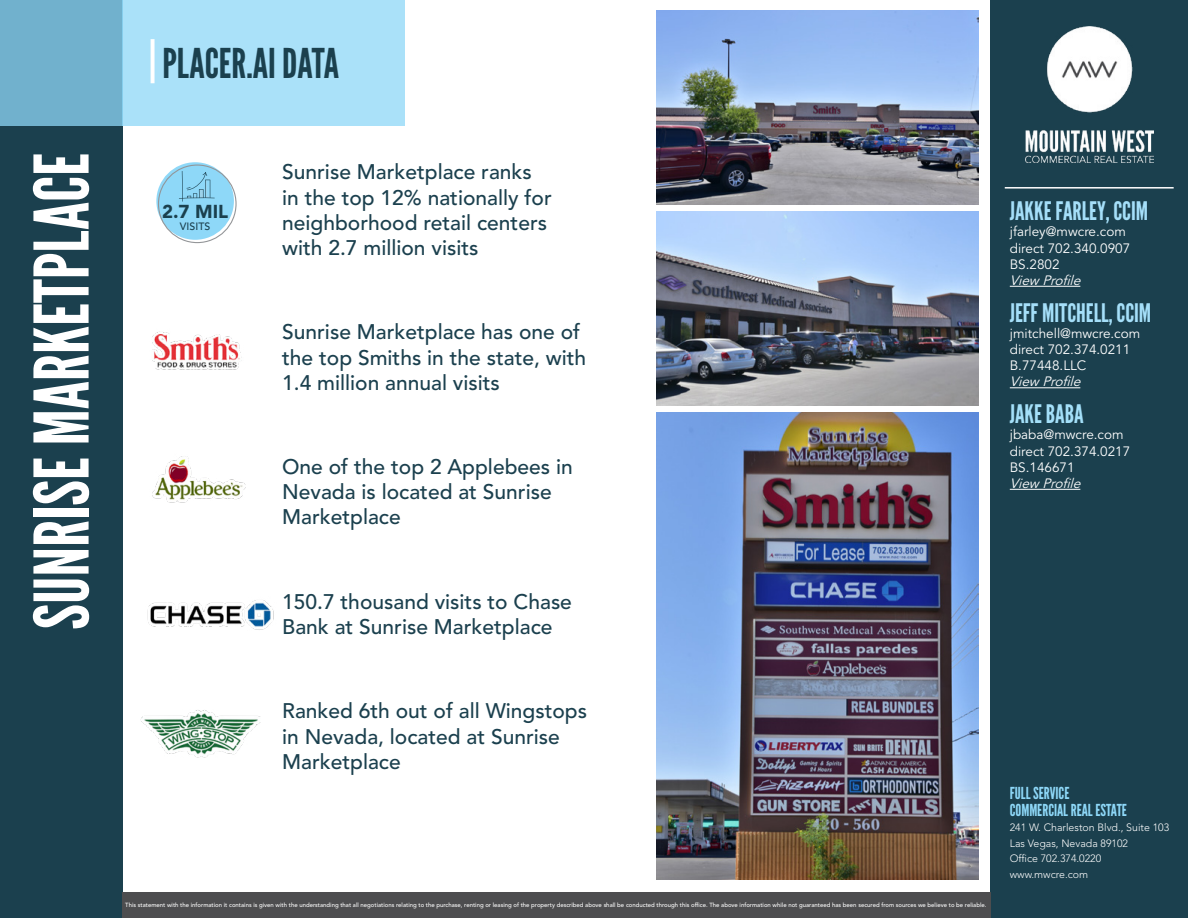
<style>
.page{position:relative;width:1188px;height:918px;background:#fff}
.page>*{position:absolute;margin:0;border:0;box-sizing:border-box;transform-origin:0 0}
.t1{font:75px "League Gothic";color:#fff}
.t2{font:40.95px "League Gothic";color:#1b404e}
.t3{font:25.5px "League Gothic";color:#a5dff9}
.t4{font:25.5px "League Gothic";color:#a4e0f9}
.t5{font:500 21px/25.2px "Avenir LT Std";color:#1b404e}
.t6{font:900 18.6px "Avenir LT Std";color:#1b404e}
.t7{font:16.5px/16.5px "League Gothic";color:#8ed8f8}
.t8{font:13.5px/16.2px "Avenir LT Std";color:#fff}
.t9{font:italic 13.5px "Avenir LT Std";color:#fff}
.t10{font:300 10.65px/15.5px "Avenir LT Std";color:#fff}
.t11{font:500 10.65px "Avenir LT Std";color:#1b404e}
.t12{font:500 6px "Avenir LT Std";color:#fff}
.s1{color:#fff}
</style>
<div class="page">
<img style="left:657px;top:11px;width:322px;height:194px">
<img style="left:657px;top:212px;width:322px;height:194px">
<img style="left:657px;top:412px;width:322px;height:467px">
<img style="left:141px;top:710px;width:119px;height:47px">
<img style="left:152px;top:331px;width:90px;height:39px">
<img style="left:147px;top:600px;width:127px;height:30px">
<img style="left:152px;top:456px;width:94px;height:47px">
<div style="left:156px;top:162px;width:78px;height:78px;background:#8ed8f8;border-radius:50%"></div>
<div style="left:158px;top:165px;width:79px;height:78px;border:1px solid #939598;border-radius:50%"></div>
<svg style="left:179px;top:171px;width:36px;height:31px"></svg>
<div style="left:0;top:0;width:122px;height:918px;background:#1b404e"></div>
<div style="left:0;top:0;width:122px;height:125px;background:#71b1cd"></div>
<div style="left:990px;top:0;width:198px;height:918px;background:#1b404e"></div>
<img style="left:1025px;top:27px;width:128px;height:135px">
<hr style="left:1005px;top:187px;width:169px;height:2px;background:#fff">
<div style="left:122px;top:892px;width:868px;height:26px;background:#4d4d4f"></div>
<hr style="left:1010px;top:286px;width:70px;height:1px;background:#fff">
<hr style="left:1010px;top:387px;width:70px;height:1px;background:#fff">
<hr style="left:1010px;top:489px;width:70px;height:1px;background:#fff">
<div style="left:122px;top:0;width:283px;height:125px;background:#aae1f9"></div>
<h1 class="t1" style="left:17px;top:630px;width:478px;rotate:-90deg">SUNRISE MARKETPLACE</h1>
<h2 class="t2" style="left:149px;top:39px;width:192px"><span class="s1">|</span>PLACER.AI DATA</h2>
<p class="t6" style="left:162px;top:200px;width:68px">2.7 MIL</p>
<p class="t11" style="left:180px;top:220px;width:32px">VISITS</p>
<p class="t5" style="left:282px;top:160px;width:271px">Sunrise Marketplace ranks in the top 12% nationally for neighborhood retail centers with 2.7 million visits</p>
<p class="t5" style="left:282px;top:320px;width:306px">Sunrise Marketplace has one of the top Smiths in the state, with<br>1.4 million annual visits</p>
<p class="t5" style="left:282px;top:455px;width:292px">One of the top 2 Applebees in<br>Nevada is located at Sunrise<br>Marketplace</p>
<p class="t3" style="left:1010px;top:196px;width:140px">JAKKE FARLEY, CCIM</p>
<p class="t8" style="left:1010px;top:224px;width:122px">jfarley@mwcre.com direct 702.340.0907<br>BS.2802</p>
<p class="t9" style="left:1010px;top:273px;width:76px">View Profile</p>
<p class="t3" style="left:1010px;top:297px;width:143px">JEFF MITCHELL, CCIM</p>
<p class="t8" style="left:1010px;top:325px;width:132px">jmitchell@mwcre.com direct 702.374.0211<br>B.77448.LLC</p>
<p class="t9" style="left:1010px;top:374px;width:76px">View Profile</p>
<p class="t4" style="left:1010px;top:399px;width:75px">JAKE BABA</p>
<p class="t8" style="left:1010px;top:427px;width:122px">jbaba@mwcre.com direct 702.374.0217<br>BS.146671</p>
<p class="t9" style="left:1010px;top:476px;width:76px">View Profile</p>
<p class="t5" style="left:282px;top:589px;width:291px">150.7 thousand visits to Chase<br>Bank at Sunrise Marketplace</p>
<p class="t5" style="left:282px;top:699px;width:306px">Ranked 6th out of all Wingstops in Nevada, located at Sunrise<br>Marketplace</p>
<p class="t12" style="left:125px;top:902px;width:863px">This statement with the information it contains is given with the understanding that all negotiations relating to the purchase, renting or leasing of the property described above shall be conducted through this office. The above information while not guaranteed has been secured from sources we believe to be reliable.</p>
<p class="t7" style="left:1010px;top:785px;width:119px">FULL SERVICE<br>COMMERCIAL REAL ESTATE</p>
<p class="t10" style="left:1010px;top:820px;width:161px">241 W. Charleston Blvd., Suite 103<br>Las Vegas, Nevada 89102<br>Office 702.374.0220 www.mwcre.com</p>
</div>
